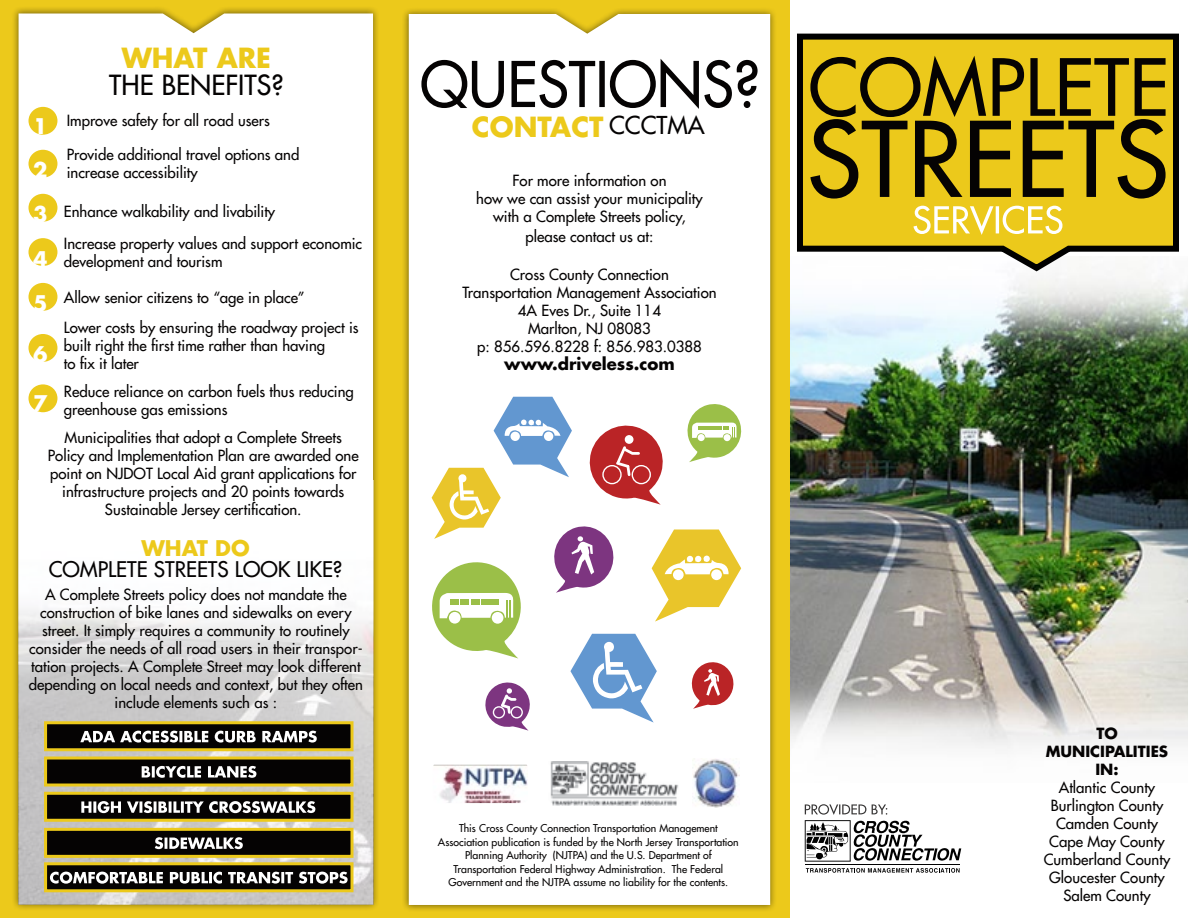
<style>
.page{position:relative;width:1188px;height:918px;background:#fff}
.page>*{position:absolute;margin:0;border:0;box-sizing:border-box;transform-origin:0 0}
.t1{font:700 27px "Futura LT";color:#ecc91b}
.t2{font:27px "Futura LT";color:#050303}
.t3{font:21px "Futura LT";color:#050303}
.t4{font:700 21px "Futura LT";color:#fff}
.t5{font:700 21px "Futura LT";color:#ecc91b}
.t6{font:700 16.5px "Futura LT";color:#050303}
.t7{font:15px/18px "Futura LT";color:#050303;text-align:center}
.t8{font:700 15px/18px "Futura LT";color:#050303;text-align:center}
.t9{font:10.5px/13.5px "Futura LT";color:#050303;text-align:center}
.s1{font-weight:400;font-size:24px;color:#050303}
</style>
<div class="page">
<img style="left:790px;top:275px;width:398px;height:474px">
<div style="left:0;top:0;width:391px;height:918px;background:#ecc91b"></div>
<div style="left:376px;top:0;width:414px;height:918px;background:#ecc91b"></div>
<div style="left:12px;top:6px;width:367px;height:905px;background:#000;opacity:.5"></div>
<div style="left:19px;top:14px;width:354px;height:467px;background:#fff"></div>
<div style="left:402px;top:7px;width:375px;height:904px;background:#000;opacity:.5"></div>
<div style="left:409px;top:14px;width:361px;height:891px;background:#fff"></div>
<img style="left:19px;top:481px;width:354px;height:423px">
<svg style="left:421px;top:59px;width:337px;height:50px;background:#afaeae"></svg>
<img style="left:433px;top:765px;width:95px;height:38px">
<img style="left:693px;top:759px;width:47px;height:48px">
<div style="left:29px;top:107px;width:28px;height:28px;background:#ecc91b;border-radius:50%"></div>
<div style="left:29px;top:194px;width:28px;height:28px;background:#ecc91b;border-radius:50%"></div>
<div style="left:29px;top:283px;width:28px;height:28px;background:#ecc91b;border-radius:50%"></div>
<div style="left:29px;top:384px;width:28px;height:28px;background:#ecc91b;border-radius:50%"></div>
<div style="left:29px;top:150px;width:28px;height:28px;background:#ecc91b;border-radius:50%"></div>
<div style="left:28px;top:238px;width:29px;height:28px;background:#ecc91b;border-radius:50%"></div>
<div style="left:29px;top:334px;width:28px;height:28px;background:#ecc91b;border-radius:50%"></div>
<div style="left:44px;top:828px;width:310px;height:30px;background:#050303;border:3px solid #ecc91b"></div>
<div style="left:44px;top:721px;width:310px;height:30px;background:#050303;border:3px solid #ecc91b"></div>
<div style="left:44px;top:792px;width:310px;height:30px;background:#050303;border:3px solid #ecc91b"></div>
<div style="left:44px;top:862px;width:310px;height:30px;background:#050303;border:3px solid #ecc91b"></div>
<div style="left:44px;top:757px;width:310px;height:30px;background:#050303;border:3px solid #ecc91b"></div>
<svg style="left:155px;top:837px;width:88px;height:12px"></svg>
<svg style="left:80px;top:731px;width:237px;height:12px"></svg>
<svg style="left:81px;top:801px;width:234px;height:12px"></svg>
<svg style="left:50px;top:872px;width:298px;height:12px"></svg>
<svg style="left:142px;top:766px;width:114px;height:12px"></svg>
<img style="left:549px;top:761px;width:131px;height:45px">
<svg style="left:427px;top:397px;width:317px;height:334px;background:#e3dcd2"></svg>
<svg style="left:797px;top:33px;width:382px;height:242px"></svg>
<svg style="left:805px;top:804px;width:156px;height:58px"></svg>
<svg style="left:806px;top:868px;width:154px;height:5px"></svg>
<hr style="left:805px;top:864px;width:155px;height:1px;background:#000">
<svg style="left:810px;top:56px;width:356px;height:143px;background:#a08713"></svg>
<svg style="left:914px;top:206px;width:148px;height:29px"></svg>
<h2 class="t4" style="left:33px;top:112px;width:16px">1</h2>
<h2 class="t4" style="left:33px;top:156px;width:16px">2</h2>
<h2 class="t4" style="left:33px;top:200px;width:16px">3</h2>
<h2 class="t4" style="left:33px;top:245px;width:16px">4</h2>
<h2 class="t4" style="left:33px;top:289px;width:16px">5</h2>
<h2 class="t4" style="left:33px;top:341px;width:16px">6</h2>
<h2 class="t4" style="left:33px;top:389px;width:16px">7</h2>
<h1 class="t1" style="left:122px;top:40px;width:151px">WHAT ARE</h1>
<h1 class="t2" style="left:109px;top:68px;width:176px">THE BENEFITS?</h1>
<p class="t7" style="left:67px;top:111px;width:205px">Improve safety for all road users</p>
<p class="t7" style="left:67px;top:146px;width:234px;text-align:left">Provide additional travel options and increase accessibility</p>
<p class="t7" style="left:64px;top:196px;width:300px;line-height:31.2px;text-align:left">Enhance walkability and livability<br>Increase property values and support economic</p>
<p class="t7" style="left:64px;top:252px;width:160px">development and tourism</p>
<p class="t7" style="left:64px;top:282px;width:296px;line-height:30.8px;text-align:left">Allow senior citizens to “age in place”<br>Lower costs by ensuring the roadway project is</p>
<p class="t7" style="left:64px;top:337px;width:263px;text-align:left">built right the first time rather than having to fix it later</p>
<p class="t7" style="left:64px;top:382px;width:292px;text-align:left">Reduce reliance on carbon fuels thus reducing greenhouse gas emissions</p>
<p class="t7" style="left:48px;top:428px;width:312px">Municipalities that adopt a Complete Streets Policy and Implementation Plan are awarded one point on NJDOT Local Aid grant applications for infrastructure projects and 20 points towards Sustainable Jersey certification.</p>
<h2 class="t5" style="left:141px;top:534px;width:110px">WHAT DO</h2>
<h2 class="t3" style="left:49px;top:555px;width:295px">COMPLETE STREETS LOOK LIKE?</h2>
<p class="t7" style="left:29px;top:585px;width:336px">A Complete Streets policy does not mandate the construction of bike lanes and sidewalks on every street. It simply requires a community to routinely consider the needs of all road users in their transpor&shy;tation projects. A Complete Street may look different depending on local needs and context, but they often include elements such as :</p>
<h1 class="t1" style="left:472px;top:109px;width:234px">CONTACT <span class="s1">CCCTMA</span></h1>
<p class="t7" style="left:476px;top:172px;width:228px">For more information on<br>how we can assist your municipality with a Complete Streets policy,</p>
<p class="t7" style="left:526px;top:228px;width:129px">please contact us at:</p>
<p class="t7" style="left:462px;top:265px;width:256px">Cross County Connection<br>Transportation Management Association<br>4A Eves Dr., Suite 114<br>Marlton, NJ 08083<br>p: 856.596.8228 f: 856.983.0388</p>
<p class="t6" style="left:504px;top:353px;width:172px">www.driveless.com</p>
<p class="t9" style="left:438px;top:821px;width:302px">This Cross County Connection Transportation Management Association publication is funded by the North Jersey Transportation Planning Authority (NJTPA) and the U.S. Department of Transportation Federal Highway Administration. The Federal Government and the NJTPA assume no liability for the contents.</p>
<p class="t8" style="left:1046px;top:724px;width:124px">TO<br>MUNICIPALITIES<br>IN:</p>
<p class="t7" style="left:1044px;top:778px;width:128px">Atlantic County<br>Burlington County<br>Camden County<br>Cape May County<br>Cumberland County<br>Gloucester County<br>Salem County</p>
</div>
